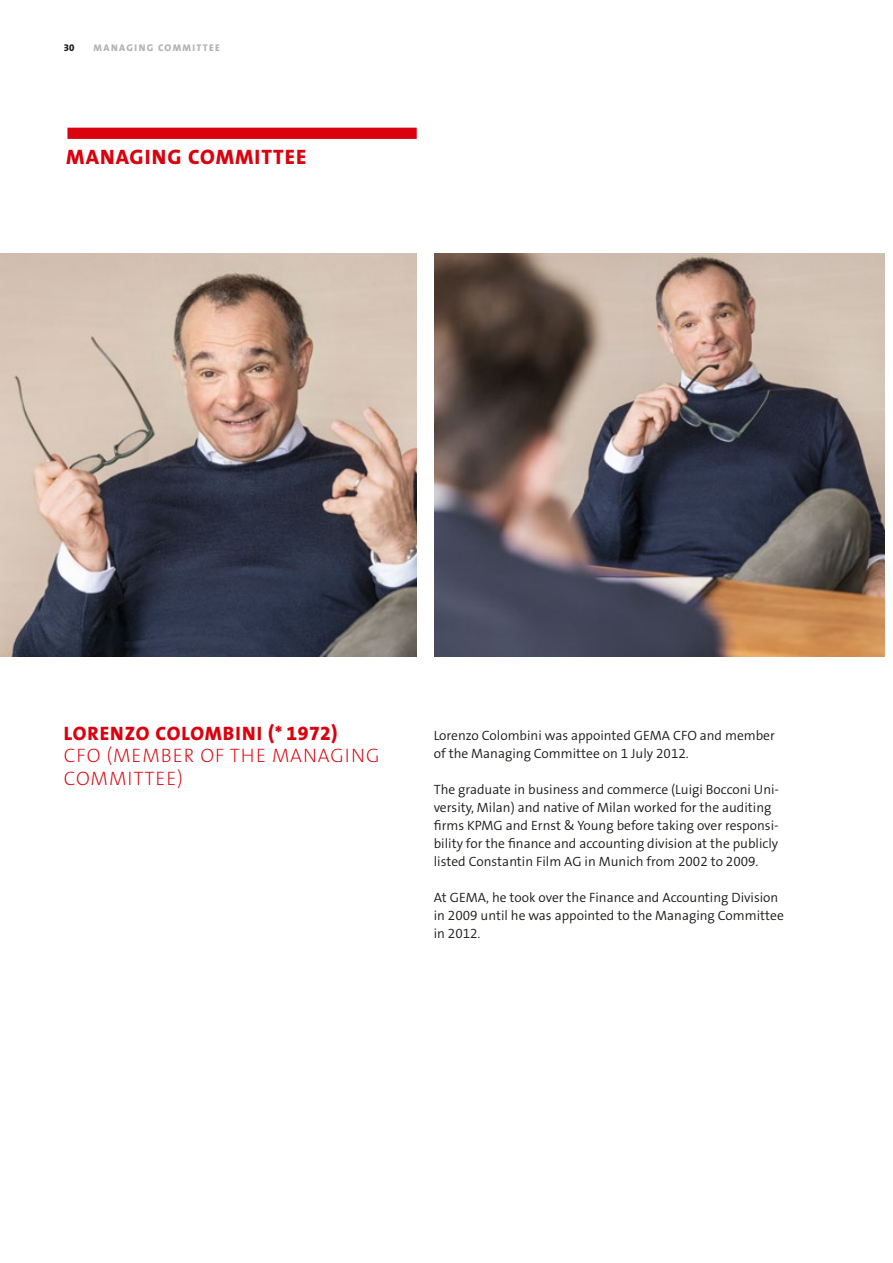
<style>
.page{position:relative;width:893px;height:1263px;background:#fff}
.page>*{position:absolute;margin:0;border:0;box-sizing:border-box;transform-origin:0 0}
._05_Headline{font:800 21px "The Sans Os F";letter-spacing:.05em;color:#da020e}
._08_Copytext{font:200 19.5px/22.5px "The Sans Os F";letter-spacing:.05em;color:#da020e}
._08_Copytext-2{font:300 13.5px/18px "The Sans Os F";color:#1a1a18}
._01_Kolumnentitel__links{font:800 9.75px "The Sans Os F";letter-spacing:.14em;color:#b1b2b3}
.t1{font:800 9.75px "The Sans Os F";color:#1a1a18}
.s1{font-weight:800}
</style>
<div class="page">
<img style="left:0;top:254px;width:417px;height:403px">
<img style="left:434px;top:254px;width:450px;height:403px">
<div style="left:67px;top:128px;width:350px;height:11px;background:#da020e"></div>
<p class="t1" style="left:64px;top:41px;width:12px">30</p>
<p class="_01_Kolumnentitel__links" style="left:94px;top:41px;width:128px">MANAGING COMMITTEE</p>
<p class="_05_Headline" style="left:66px;top:143px;width:242px">MANAGING COMMITTEE</p>
<p class="_08_Copytext" style="left:64px;top:722px;width:317px"><span class="s1">LORENZO COLOMBINI (* 1972)<br></span>CFO (MEMBER OF THE MANAGING<br>COMMITTEE)</p>
<p class="_08_Copytext-2" style="left:434px;top:726px;width:343px">Lorenzo Colombini was appointed GEMA CFO and member of the Managing Committee on 1 July 2012.</p>
<p class="_08_Copytext-2" style="left:434px;top:780px;width:347px">The graduate in business and commerce (Luigi Bocconi Uni&shy;versity, Milan) and native of Milan worked for the auditing firms KPMG and Ernst &amp; Young before taking over responsi&shy;bility for the finance and accounting division at the publicly listed Constantin Film AG in Munich from 2002 to 2009.</p>
<p class="_08_Copytext-2" style="left:434px;top:888px;width:352px">At GEMA, he took over the Finance and Accounting Division in 2009 until he was appointed to the Managing Committee in 2012.</p>
</div>
